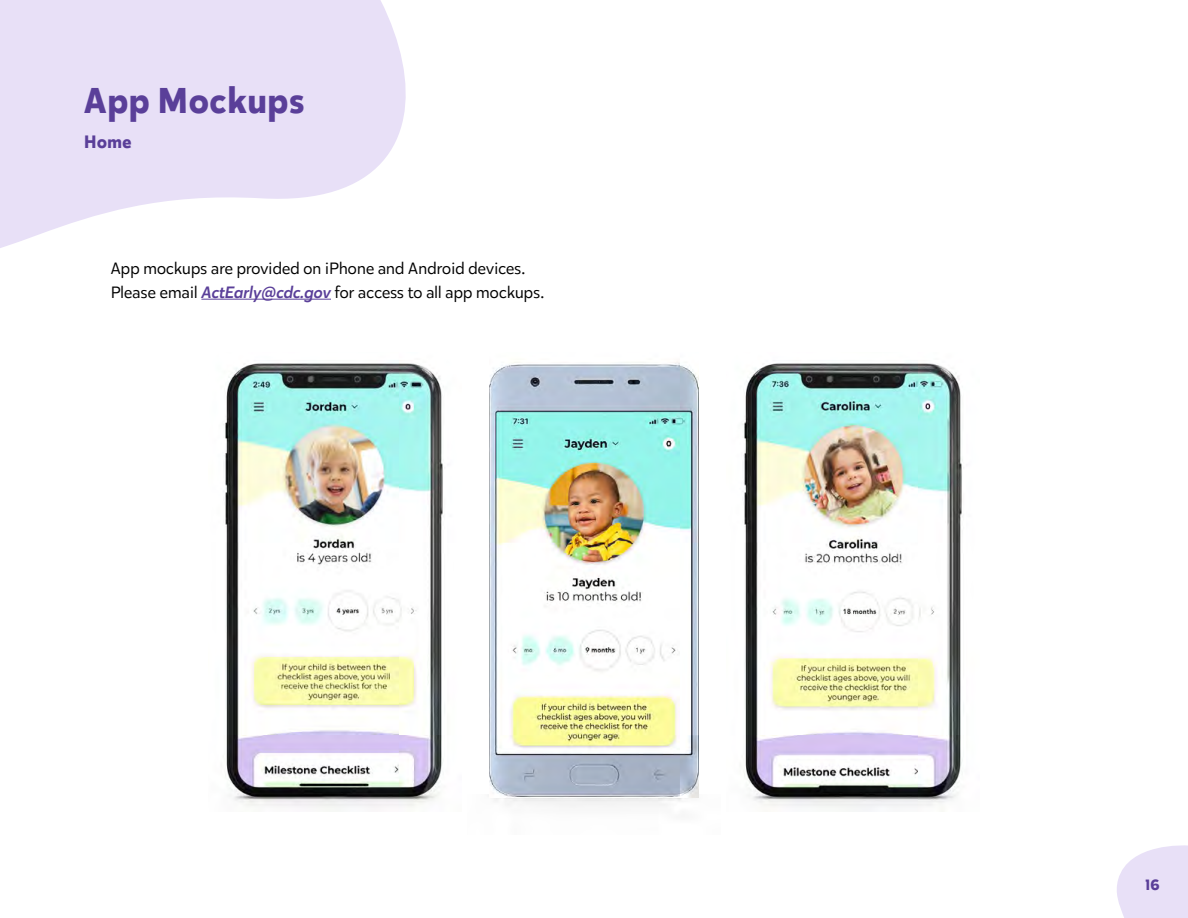
<style>
.page{position:relative;width:1188px;height:918px;background:#fff}
.page>*{position:absolute;margin:0;border:0;box-sizing:border-box;transform-origin:0 0}
.t1{font:700 36px "Karu";letter-spacing:.03em;color:#5a3f99}
.t2{font:700 18px "Karu";color:#5a3f99}
.t3{font:16.5px/24px "Karu";letter-spacing:.01em;color:#000}
.t4{font:700 15px "Karu";color:#5a3f99}
.s1{font-weight:500;font-style:italic;color:#5a3f99}
</style>
<div class="page">
<svg style="left:1117px;top:845px;width:71px;height:73px;background:#eae3f7"></svg>
<hr style="left:201px;top:299px;width:130px;height:1px;background:#5a3f99">
<svg style="left:0;top:0;width:406px;height:248px;fill:#e8e0f7"></svg>
<img style="left:223px;top:360px;width:220px;height:451px">
<img style="left:489px;top:361px;width:210px;height:437px">
<img style="left:742px;top:363px;width:221px;height:449px">
<h3 class="t1" style="left:84px;top:75px;width:222px">App Mockups</h3>
<h3 class="t2" style="left:84px;top:129px;width:49px">Home</h3>
<p class="t3" style="left:111px;top:256px;width:435px">App mockups are provided on iPhone and Android devices.<br>Please email <span class="s1">ActEarly@cdc.gov</span> for access to all app mockups.</p>
<p class="t4" style="left:1146px;top:874px;width:15px">16</p>
</div>
